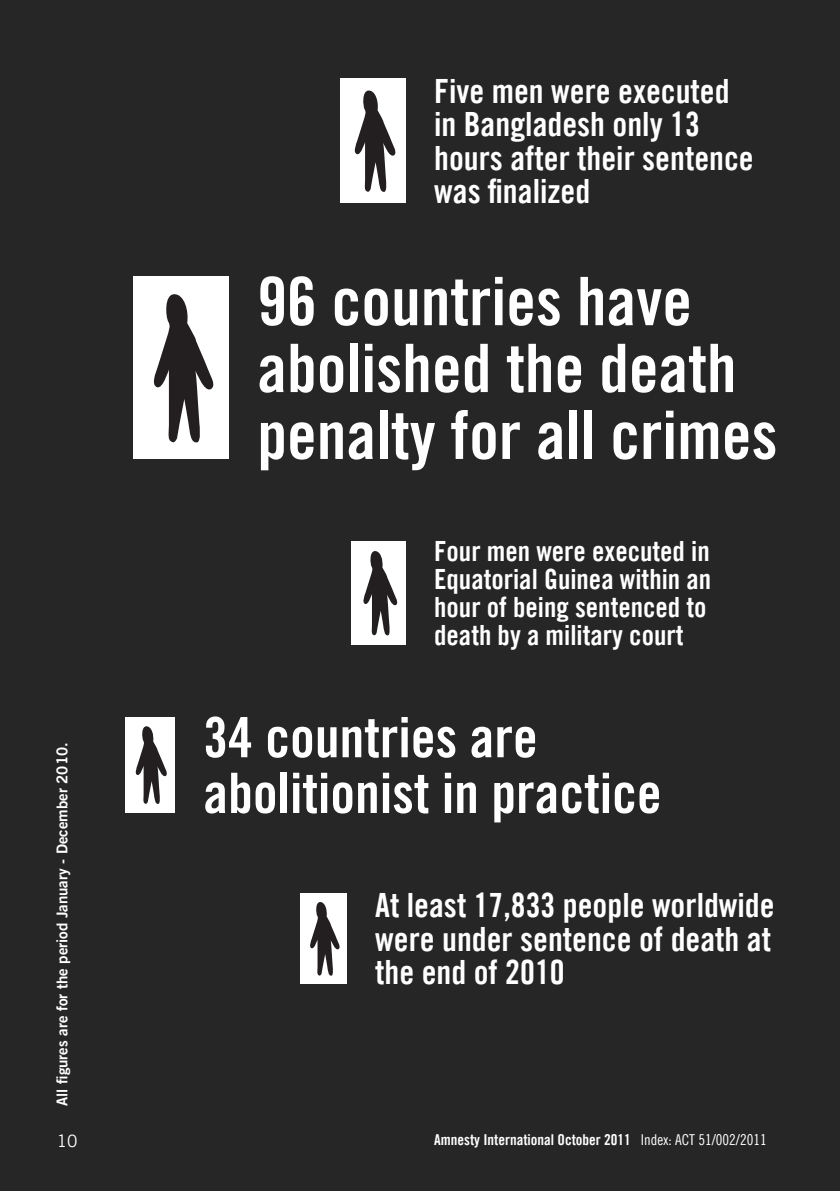
<style>
.page{position:relative;width:840px;height:1191px;background:#fff}
.page>*{position:absolute;margin:0;border:0;box-sizing:border-box;transform-origin:0 0}
.t1{font:66.8px/66.8px "Amnesty Trade Gothic Bd Cn 20";color:#fff}
.t2{font:55.8px/55.8px "Amnesty Trade Gothic Bd Cn 20";color:#fff}
.t3{font:33.4px/33.4px "Amnesty Trade Gothic Bd Cn 20";color:#fff;text-align:justify}
.t4{font:27.8px/27.8px "Amnesty Trade Gothic Bd Cn 20";color:#fff}
.t5{font:17px "Amnesty Trade Gothic";color:#fff}
.t6{font:15px "Amnesty Trade Gothic Bd Cn 20";color:#fff}
.t7{font:15px "Amnesty Trade Gothic Bd 2";color:#fff}
.s1{font-family:"Amnesty Trade Gothic Cn 18"}
</style>
<div class="page">
<div style="left:0;top:0;width:839px;height:1191px;background:#272627"></div>
<div style="left:133px;top:277px;width:95px;height:182px;background:#fff"></div>
<svg style="left:153px;top:294px;width:61px;height:149px"></svg>
<div style="left:341px;top:79px;width:64px;height:124px;background:#fff"></div>
<svg style="left:354px;top:90px;width:42px;height:102px"></svg>
<div style="left:352px;top:541px;width:53px;height:104px;background:#fff"></div>
<svg style="left:363px;top:551px;width:35px;height:85px"></svg>
<div style="left:300px;top:893px;width:46px;height:91px;background:#fff"></div>
<svg style="left:310px;top:902px;width:30px;height:74px"></svg>
<div style="left:125px;top:717px;width:49px;height:95px;background:#fff"></div>
<svg style="left:135px;top:726px;width:32px;height:78px"></svg>
<p class="t3" style="left:434px;top:74px;width:321px;text-align:left">Five men were executed in Bangladesh only 13 hours after their sentence was finalized</p>
<h1 class="t1" style="left:257px;top:267px;width:521px">96 countries have abolished the death penalty for all crimes</h1>
<p class="t7" style="left:53px;top:1106px;width:365px;rotate:-90deg">all figures are for the period January - december 2010.</p>
<p class="t4" style="left:434px;top:537px;width:278px">Four men were executed in<br>Equatorial Guinea within an hour of being sentenced to death by a military court</p>
<h2 class="t2" style="left:203px;top:708px;width:459px">34 countries are abolitionist in practice</h2>
<p class="t3" style="left:375px;top:888px;width:401px">At least 17,833 people worldwide were under sentence of death at the end of 2010</p>
<p class="t5" style="left:57px;top:1130px;width:22px">10</p>
<p class="t6" style="left:434px;top:1130px;width:334px">Amnesty International October 2011 <span class="s1">Index: ACT 51/002/2011</span></p>
</div>
